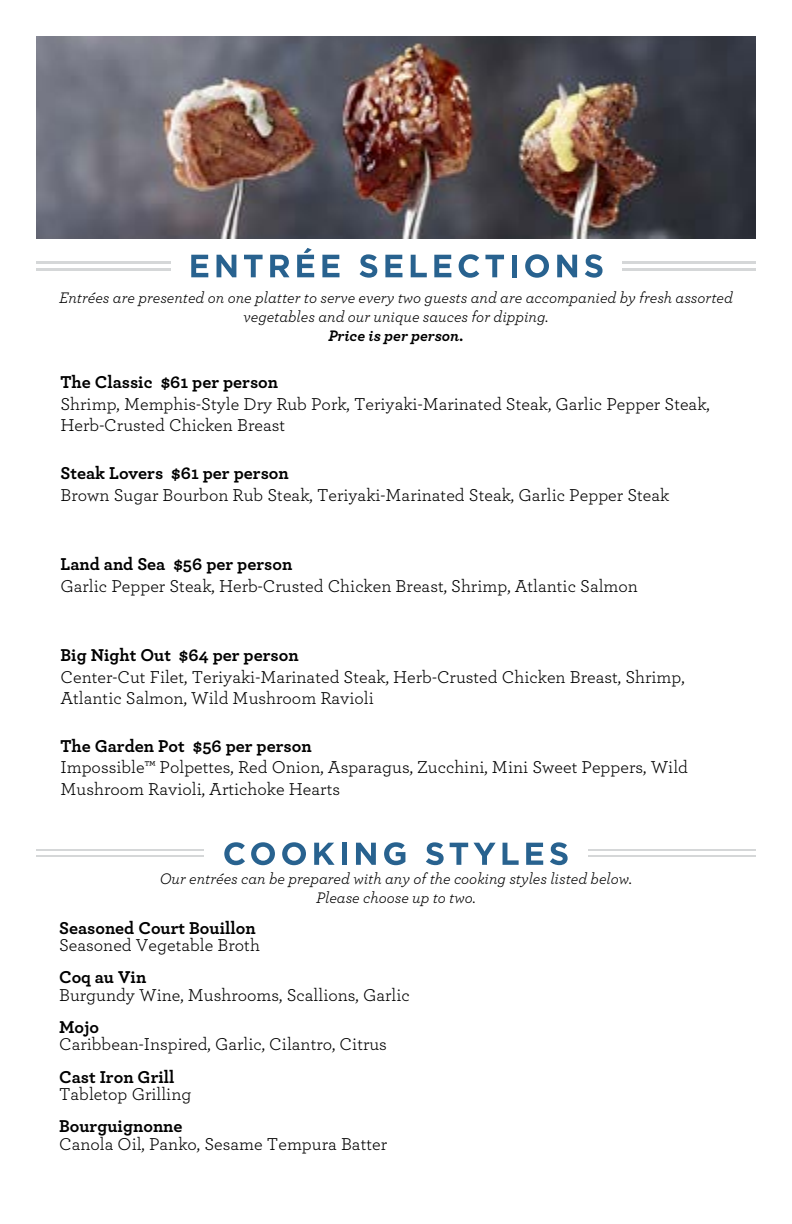
<style>
.page{position:relative;width:792px;height:1224px;background:#fff}
.page>*{position:absolute;margin:0;border:0;box-sizing:border-box;transform-origin:0 0}
.t1{font:18px/17.2px "Archer";color:#000}
.t2{font:700 18px "Archer";color:#000}
.t3{font:italic 16px/19.2px "Archer";color:#000;text-align:center}
.t4{font:italic 700 16px "Archer";color:#000}
.s1{font-weight:700}
.s2{color:#fff}
</style>
<div class="page">
<img style="left:36px;top:37px;width:720px;height:201px">
<hr style="left:36px;top:261px;width:720px;height:2px;background:#d5d7d8">
<hr style="left:36px;top:268px;width:720px;height:2px;background:#d5d7d8">
<div style="left:171px;top:251px;width:451px;height:29px;background:#fff"></div>
<svg style="left:191px;top:255px;width:17px;height:22px"></svg>
<svg style="left:217px;top:255px;width:19px;height:22px"></svg>
<svg style="left:244px;top:255px;width:19px;height:22px"></svg>
<svg style="left:270px;top:255px;width:20px;height:22px"></svg>
<svg style="left:297px;top:248px;width:17px;height:29px"></svg>
<svg style="left:322px;top:255px;width:17px;height:22px"></svg>
<svg style="left:360px;top:254px;width:17px;height:24px"></svg>
<svg style="left:385px;top:255px;width:17px;height:22px"></svg>
<svg style="left:411px;top:255px;width:16px;height:22px"></svg>
<svg style="left:434px;top:255px;width:17px;height:22px"></svg>
<svg style="left:459px;top:254px;width:20px;height:24px"></svg>
<svg style="left:485px;top:255px;width:19px;height:22px"></svg>
<div style="left:512px;top:255px;width:5px;height:22px;background:#28628f"></div>
<svg style="left:525px;top:254px;width:24px;height:24px"></svg>
<svg style="left:557px;top:255px;width:20px;height:22px"></svg>
<svg style="left:585px;top:254px;width:18px;height:24px"></svg>
<hr style="left:36px;top:849px;width:720px;height:2px;background:#d5d7d8">
<hr style="left:36px;top:855px;width:720px;height:2px;background:#d5d7d8">
<div style="left:204px;top:840px;width:384px;height:28px;background:#fff"></div>
<svg style="left:224px;top:842px;width:21px;height:23px"></svg>
<svg style="left:251px;top:842px;width:24px;height:23px"></svg>
<svg style="left:282px;top:842px;width:24px;height:23px"></svg>
<svg style="left:314px;top:843px;width:21px;height:22px"></svg>
<div style="left:342px;top:843px;width:5px;height:22px;background:#28628f"></div>
<svg style="left:356px;top:843px;width:20px;height:22px"></svg>
<svg style="left:384px;top:842px;width:21px;height:23px"></svg>
<svg style="left:426px;top:842px;width:18px;height:23px"></svg>
<svg style="left:450px;top:843px;width:46px;height:22px"></svg>
<svg style="left:503px;top:843px;width:16px;height:22px"></svg>
<svg style="left:526px;top:843px;width:17px;height:22px"></svg>
<svg style="left:550px;top:842px;width:18px;height:23px"></svg>
<p class="t3" style="left:59px;top:287px;width:675px">Entrées are presented on one platter to serve every two guests and are accompanied by fresh assorted vegetables and our unique sauces for dipping.</p>
<p class="t4" style="left:328px;top:326px;width:137px">Price is per person.</p>
<p class="t2" style="left:60px;top:371px;width:219px">The Classic $61 per person</p>
<p class="t1" style="left:60px;top:393px;width:651px;line-height:21.6px">Shrimp, Memphis-Style Dry Rub Pork, Teriyaki-Marinated Steak, Garlic Pepper Steak,<br>Herb-Crusted Chicken Breast</p>
<p class="t2" style="left:60px;top:462px;width:230px">Steak Lovers $61 per person</p>
<p class="t1" style="left:60px;top:486px;width:611px">Brown Sugar Bourbon Rub Steak, Teriyaki-Marinated Steak, Garlic Pepper Steak</p>
<p class="t2" style="left:60px;top:553px;width:233px">Land and Sea $56 per person</p>
<p class="t1" style="left:60px;top:577px;width:579px">Garlic Pepper Steak, Herb-Crusted Chicken Breast, Shrimp, Atlantic Salmon</p>
<p class="t2" style="left:60px;top:644px;width:240px">Big Night Out $64 per person</p>
<p class="t1" style="left:60px;top:666px;width:626px;line-height:21.6px">Center-Cut Filet, Teriyaki-Marinated Steak, Herb-Crusted Chicken Breast, Shrimp,<br>Atlantic Salmon, Wild Mushroom Ravioli</p>
<p class="t2" style="left:60px;top:735px;width:253px">The Garden Pot $56 per person</p>
<p class="t1" style="left:60px;top:757px;width:629px;line-height:21.6px">Impossible™ Polpettes, Red Onion, Asparagus, Zucchini, Mini Sweet Peppers, Wild<br>Mushroom Ravioli, Artichoke Hearts</p>
<p class="t3" style="left:160px;top:868px;width:474px">Our entrées can be prepared with any of the cooking styles listed below.<br>Please choose up to two.</p>
<p class="t1" style="left:59px;top:919px;width:206px"><span class="s1">Seasoned Court Bouillon<br></span>Seasoned Vegetable Broth<span class="s2">.</span></p>
<p class="t1" style="left:59px;top:969px;width:356px"><span class="s1">Coq au Vin<br></span>Burgundy Wine, Mushrooms, Scallions, Garlic<span class="s2">.</span></p>
<p class="t1" style="left:59px;top:1019px;width:333px"><span class="s1">Mojo<br></span>Caribbean-Inspired, Garlic, Cilantro, Citrus<span class="s2">.</span></p>
<p class="t1" style="left:59px;top:1068px;width:137px"><span class="s1">Cast Iron Grill<br></span>Tabletop Grilling<span class="s2">.</span></p>
<p class="t1" style="left:59px;top:1118px;width:333px"><span class="s1">Bourguignonne<br></span>Canola Oil, Panko, Sesame Tempura Batter<span class="s2">.</span></p>
</div>
